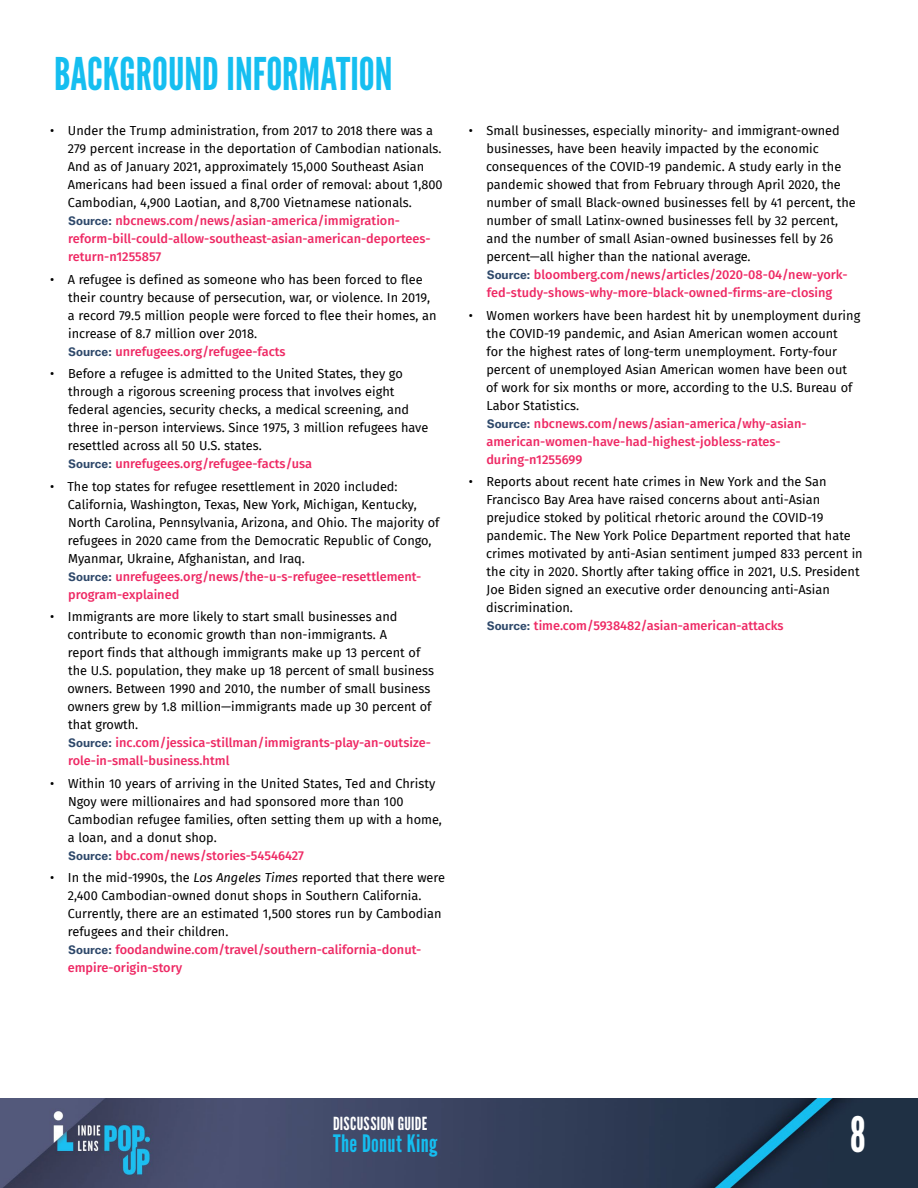
<style>
.page{position:relative;width:918px;height:1188px;background:#fff}
.page>*{position:absolute;margin:0;border:0;box-sizing:border-box;transform-origin:0 0}
.t1{font:48.75px "League Gothic";color:#fff;scale:.94 1}
.t2{font:45px "League Gothic";color:#15bef0}
.t3{font:24px "League Gothic";letter-spacing:.015em;color:#15bef0}
.t4{font:18px "League Gothic";letter-spacing:.015em;color:#fff}
.t5{font:12.75px/18px "Fira Sans";color:#000}
.s1{font-family:"Atlas Grotesk";font-weight:700;font-size:11.25px;color:#2e486a}
.s2{font-weight:500;color:#ee2964}
.s3{font-style:italic}
</style>
<div class="page">
<img style="left:0;top:1098px;width:918px;height:90px">
<h2 class="t2" style="left:54px;top:47px;width:340px">BACKGROUND INFORMATION</h2>
<p class="t5" style="left:68px;top:121px;width:376px;text-indent:-18px">• Under the Trump administration, from 2017 to 2018 there was a 279 percent increase in the deportation of Cambodian nationals.<br>And as of January 2021, approximately 15,000 Southeast Asian Americans had been issued a final order of removal: about 1,800<br>Cambodian, 4,900 Laotian, and 8,700 Vietnamese nationals.<br><span class="s1">Source:</span> <span class="s2">nbcnews.com/news/asian-america/immigration&shy;reform-bill-could-allow-southeast-asian-american-deportees&shy;return-n1255857</span></p>
<p class="t5" style="left:68px;top:270px;width:370px;text-indent:-18px">• A refugee is defined as someone who has been forced to flee their country because of persecution, war, or violence. In 2019, a record 79.5 million people were forced to flee their homes, an increase of 8.7 million over 2018.<br><span class="s1">Source:</span> <span class="s2">unrefugees.org/refugee-facts</span></p>
<p class="t5" style="left:68px;top:364px;width:362px;text-indent:-18px">• Before a refugee is admitted to the United States, they go through a rigorous screening process that involves eight federal agencies, security checks, a medical screening, and three in-person interviews. Since 1975, 3 million refugees have resettled across all 50 U.S. states.<br><span class="s1">Source:</span> <span class="s2">unrefugees.org/refugee-facts/usa</span></p>
<p class="t5" style="left:68px;top:477px;width:373px;text-indent:-18px">• The top states for refugee resettlement in 2020 included:<br>California, Washington, Texas, New York, Michigan, Kentucky, North Carolina, Pennsylvania, Arizona, and Ohio. The majority of refugees in 2020 came from the Democratic Republic of Congo, Myanmar, Ukraine, Afghanistan, and Iraq.<br><span class="s1">Source:</span> <span class="s2">unrefugees.org/news/the-u-s-refugee-resettlement&shy;program-explained</span></p>
<p class="t5" style="left:68px;top:607px;width:368px;text-indent:-17px">• Immigrants are more likely to start small businesses and contribute to economic growth than non-immigrants. A<br>report finds that although immigrants make up 13 percent of the U.S. population, they make up 18 percent of small business owners. Between 1990 and 2010, the number of small business owners grew by 1.8 million—immigrants made up 30 percent of that growth.<br><span class="s1">Source:</span> <span class="s2">inc.com/jessica-stillman/immigrants-play-an-outsize&shy;role-in-small-business.html</span></p>
<p class="t5" style="left:68px;top:774px;width:376px;text-indent:-18px">• Within 10 years of arriving in the United States, Ted and Christy Ngoy were millionaires and had sponsored more than 100<br>Cambodian refugee families, often setting them up with a home, a loan, and a donut shop.<br><span class="s1">Source:</span> <span class="s2">bbc.com/news/stories-54546427</span></p>
<p class="t5" style="left:68px;top:868px;width:379px;text-indent:-18px">• In the mid-1990s, the <span class="s3">Los Angeles Times</span> reported that there were 2,400 Cambodian-owned donut shops in Southern California.<br>Currently, there are an estimated 1,500 stores run by Cambodian refugees and their children.<br><span class="s1">Source:</span> <span class="s2">foodandwine.com/travel/southern-california-donut&shy;empire-origin-story</span></p>
<p class="t5" style="left:486px;top:121px;width:371px;text-indent:-17px">• Small businesses, especially minority- and immigrant-owned businesses, have been heavily impacted by the economic consequences of the COVID-19 pandemic. A study early in the pandemic showed that from February through April 2020, the number of small Black-owned businesses fell by 41 percent, the number of small Latinx-owned businesses fell by 32 percent, and the number of small Asian-owned businesses fell by 26 percent—all higher than the national average.<br><span class="s1">Source:</span> <span class="s2">bloomberg.com/news/articles/2020-08-04/new-york&shy;fed-study-shows-why-more-black-owned-firms-are-closing</span></p>
<p class="t5" style="left:486px;top:306px;width:376px;text-indent:-17px">• Women workers have been hardest hit by unemployment during the COVID-19 pandemic, and Asian American women account<br>for the highest rates of long-term unemployment. Forty-four percent of unemployed Asian American women have been out of work for six months or more, according to the U.S. Bureau of Labor Statistics.<br><span class="s1">Source:</span> <span class="s2">nbcnews.com/news/asian-america/why-asian&shy;american-women-have-had-highest-jobless-rates&shy;during-n1255699</span></p>
<p class="t5" style="left:486px;top:472px;width:378px;text-indent:-17px">• Reports about recent hate crimes in New York and the San Francisco Bay Area have raised concerns about anti-Asian prejudice stoked by political rhetoric around the COVID-19 pandemic. The New York Police Department reported that hate crimes motivated by anti-Asian sentiment jumped 833 percent in the city in 2020. Shortly after taking office in 2021, U.S. President Joe Biden signed an executive order denouncing anti-Asian discrimination.<br><span class="s1">Source:</span> <span class="s2">time.com/5938482/asian-american-attacks</span></p>
<h3 class="t4" style="left:333px;top:1112px;width:96px">DISCUSSION GUIDE</h3>
<h3 class="t3" style="left:333px;top:1129px;width:106px">The Donut King</h3>
<h1 class="t1" style="left:850px;top:1106px;width:18px">8</h1>
</div>
